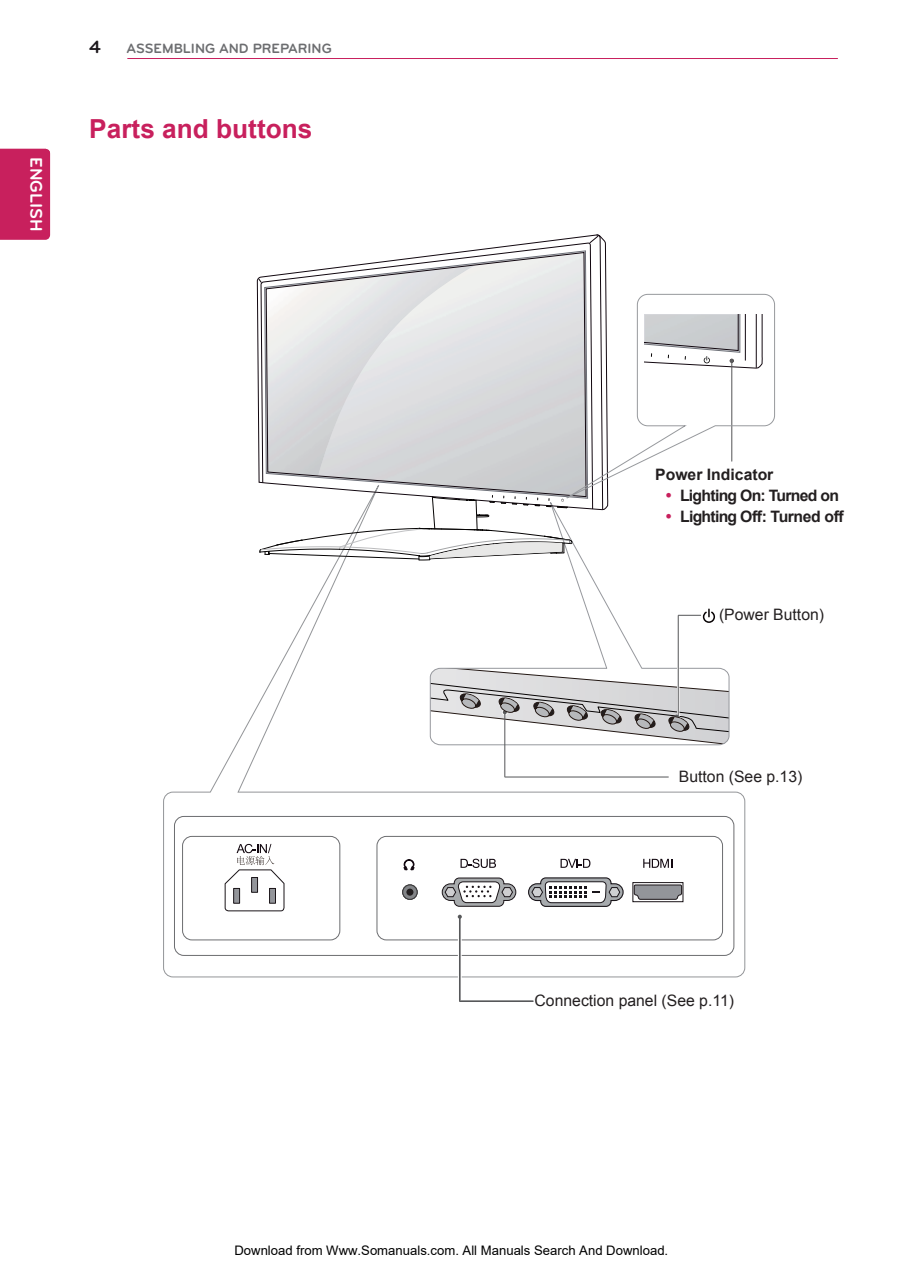
<style>
.page{position:relative;width:903px;height:1275px;background:#fff}
.page>*{position:absolute;margin:0;border:0;box-sizing:border-box;transform-origin:0 0}
.t1{font:700 26.25px "Arial";color:#c8205d}
.t2{font:700 21px "Bryant LG";color:#fff}
.t3{font:700 18.38px "Bryant LG";color:#1a161a}
.t4{font:700 17.5px "Bryant LG";color:#fff}
.t5{font:700 15.75px/21px "Arial";letter-spacing:-.045em;color:#231f20}
.t6{font:15.75px "Arial";color:#231f20}
.t7{font:700 14px "Bryant LG";color:#6c6d70}
.t8{font:13.12px "Arial";color:#000}
</style>
<div class="page">
<hr style="left:127px;top:58px;width:711px;height:1px;background:#c8205d">
<div style="left:0;top:149px;width:50px;height:91px;background:#c8205d"></div>
<svg style="left:163px;top:612px;width:583px;height:366px"></svg>
<svg style="left:174px;top:816px;width:561px;height:140px"></svg>
<svg style="left:527px;top:877px;width:97px;height:30px"></svg>
<div style="left:402px;top:885px;width:15px;height:14px;border:1px solid #231f20;border-radius:50%"></div>
<svg style="left:403px;top:885px;width:14px;height:14px"></svg>
<div style="left:402px;top:884px;width:16px;height:16px;border:1px solid #3d3d3e;border-radius:50%"></div>
<div style="left:406px;top:889px;width:7px;height:7px;background:#231f20;border-radius:50%"></div>
<hr style="left:507px;top:776px;width:161px;height:2px;background:#fff">
<hr style="left:505px;top:776px;width:163px;height:1px;background:#595a5c">
<hr style="left:504px;top:713px;width:2px;height:61px;background:#fff">
<svg style="left:429px;top:606px;width:301px;height:140px"></svg>
<hr style="left:677px;top:618px;width:2px;height:98px;background:#fff">
<hr style="left:678px;top:616px;width:1px;height:101px;background:#595a5c">
<hr style="left:504px;top:713px;width:1px;height:63px;background:#595a5c">
<svg style="left:430px;top:661px;width:299px;height:84px"></svg>
<svg style="left:643px;top:859px;width:29px;height:9px"></svg>
<svg style="left:460px;top:859px;width:36px;height:9px"></svg>
<svg style="left:560px;top:859px;width:30px;height:9px"></svg>
<svg style="left:403px;top:859px;width:12px;height:12px"></svg>
<svg style="left:224px;top:844px;width:61px;height:67px"></svg>
<svg style="left:257px;top:234px;width:351px;height:378px"></svg>
<svg style="left:596px;top:235px;width:7px;height:275px"></svg>
<svg style="left:259px;top:234px;width:339px;height:275px"></svg>
<svg style="left:259px;top:495px;width:314px;height:65px"></svg>
<svg style="left:552px;top:294px;width:223px;height:212px"></svg>
<hr style="left:460px;top:1000px;width:73px;height:2px;background:#57585a">
<hr style="left:458px;top:917px;width:4px;height:82px;background:#fff">
<div style="left:456px;top:913px;width:7px;height:7px;border:3px solid #fff;border-radius:50%"></div>
<hr style="left:459px;top:917px;width:2px;height:84px;background:#57585a">
<svg style="left:458px;top:915px;width:4px;height:4px"></svg>
<svg style="left:666px;top:493px;width:5px;height:5px"></svg>
<h3 class="t4" style="left:47px;top:157px;width:76px;rotate:90deg">ENGLISH</h3>
<h2 class="t2" style="left:48px;top:173px;width:44px;rotate:90deg">ENG</h2>
<h3 class="t3" style="left:89px;top:36px;width:13px">4</h3>
<p class="t7" style="left:126px;top:40px;width:207px">ASSEMBLING AND PREPARING</p>
<h1 class="t1" style="left:89px;top:112px;width:225px">Parts and buttons</h1>
<p class="t5" style="left:680px;top:464px;width:165px;text-indent:-25px">Power Indicator<br>Lighting On: Turned on<br>Lighting Off: Turned off</p>
<p class="t6" style="left:719px;top:604px;width:107px">(Power Button)</p>
<p class="t6" style="left:679px;top:766px;width:125px">Button (See p.13)</p>
<p class="t6" style="left:535px;top:990px;width:201px">Connection panel (See p.11)</p>
<p class="t8" style="left:234px;top:1243px;width:435px">Download from Www.Somanuals.com. All Manuals Search And Download.</p>
</div>
